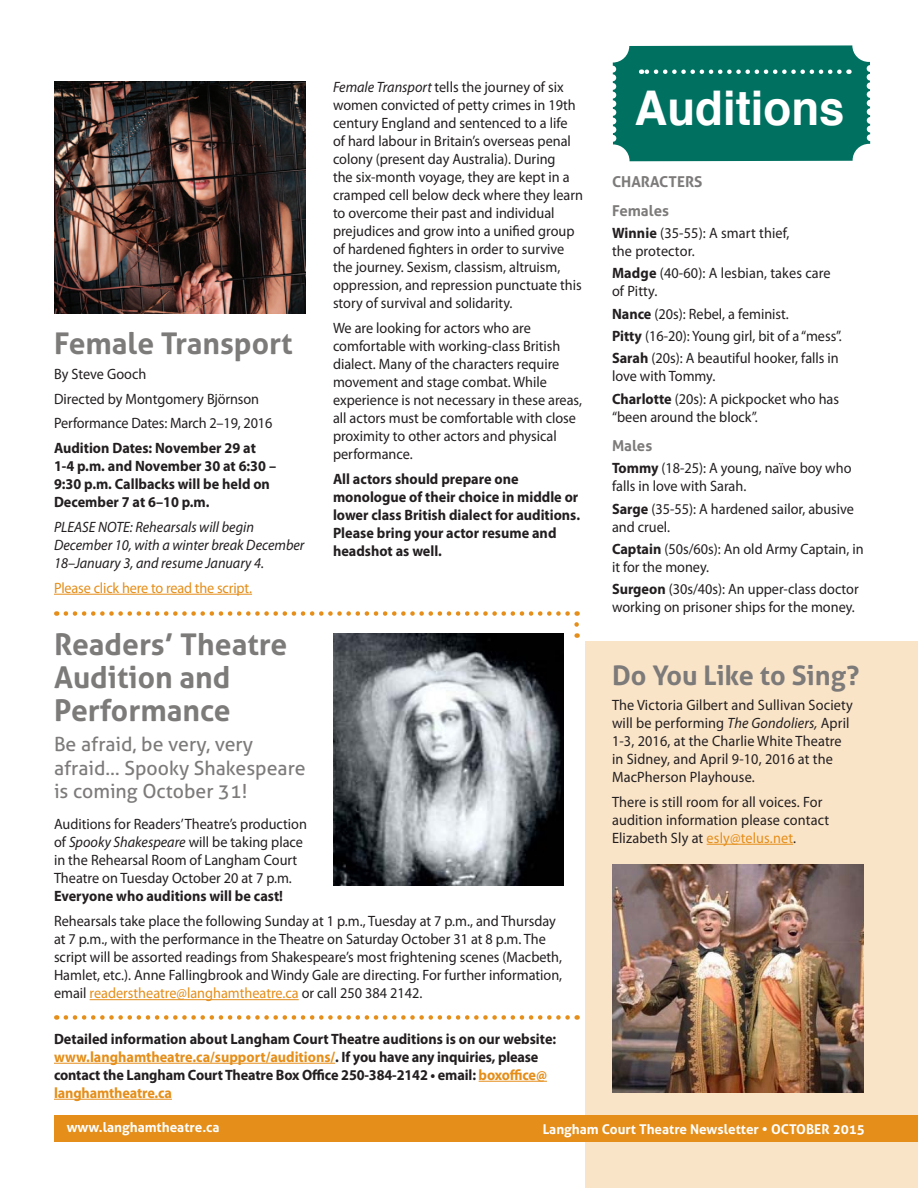
<style>
.page{position:relative;width:918px;height:1188px;background:#fff}
.page>*{position:absolute;margin:0;border:0;box-sizing:border-box;transform-origin:0 0}
.Heading{font:700 47.85px "Helvetica";color:#fff;scale:.95 1}
.Heading-2{font:700 30px/33px "Aller";color:#7d7a7a}
.Heading-3{font:700 27px "Aller";color:#7d7a7a}
.Submitted_By{font:19.5px/23.4px "Aller";color:#7d7a7a}
.Body_-_Regular{font:15px/18px "Myriad Pro";color:#231f20;scale:.95 1}
.Body_-_Regular-2{font:700 15px/18px "Myriad Pro";color:#231f20;scale:.95 1}
.Body_-_Regular-3{font:italic 15px/18px "Myriad Pro";color:#231f20;scale:.95 1}
.Body_-_Regular-4{font:15px "Myriad Pro";letter-spacing:-.01em;color:#e58e19;scale:.95 1}
.Heading-4{font:700 15px "Aller";color:#7d7a7a}
.t1{font:700 13.5px "Aller";color:#fff}
.s1{font-style:italic}
.s2{font-weight:700}
.s3{color:#e58e19}
</style>
<div class="page">
<div style="left:585px;top:642px;width:333px;height:546px;background:#fae4c8"></div>
<svg style="left:613px;top:45px;width:257px;height:116px;background:#0f796a"></svg>
<svg style="left:574px;top:611px;width:5px;height:14px"></svg>
<svg style="left:56px;top:611px;width:512px;height:5px"></svg>
<svg style="left:56px;top:1015px;width:512px;height:5px"></svg>
<hr style="left:54px;top:594px;width:198px;height:1px;background:#e58e19">
<img style="left:54px;top:81px;width:252px;height:233px">
<hr style="left:90px;top:999px;width:209px;height:1px;background:#e58e19">
<img style="left:333px;top:634px;width:231px;height:252px">
<hr style="left:54px;top:1063px;width:281px;height:1px;background:#e58e19">
<hr style="left:479px;top:1081px;width:68px;height:1px;background:#e58e19">
<hr style="left:54px;top:1099px;width:118px;height:1px;background:#e58e19">
<hr style="left:707px;top:844px;width:86px;height:1px;background:#e58e19">
<div style="left:54px;top:1115px;width:864px;height:27px;background:#e58e19"></div>
<img style="left:612px;top:864px;width:252px;height:229px">
<p class="Heading-2" style="left:54px;top:327px;width:240px">Female Transport</p>
<p class="Body_-_Regular" style="left:54px;top:365px;width:99px">By Steve Gooch</p>
<p class="Body_-_Regular" style="left:54px;top:389px;width:217px">Directed by Montgomery Björnson</p>
<p class="Body_-_Regular" style="left:54px;top:414px;width:231px">Performance Dates: March 2–19, 2016</p>
<p class="Body_-_Regular-2" style="left:54px;top:439px;width:235px">Audition Dates: November 29 at<br>1-4 p.m. and November 30 at 6:30 –<br>9:30 p.m. Callbacks will be held on<br>December 7 at 6–10 p.m.</p>
<p class="Body_-_Regular-3" style="left:54px;top:518px;width:265px">PLEASE NOTE: Rehearsals will begin<br>December 10, with a winter break December<br>18–January 3, and resume January 4.</p>
<p class="Body_-_Regular-4" style="left:54px;top:578px;width:210px">Please click here to read the script.</p>
<p class="Body_-_Regular" style="left:333px;top:78px;width:265px"><span class="s1">Female Transport</span> tells the journey of six women convicted of petty crimes in 19th century England and sentenced to a life of hard labour in Britain’s overseas penal colony (present day Australia). During<br>the six-month voyage, they are kept in a cramped cell below deck where they learn to overcome their past and individual prejudices and grow into a unified group of hardened fighters in order to survive the journey. Sexism, classism, altruism, oppression, and repression punctuate this story of survival and solidarity.</p>
<p class="Body_-_Regular" style="left:333px;top:319px;width:264px">We are looking for actors who are comfortable with working-class British dialect. Many of the characters require movement and stage combat. While experience is not necessary in these areas, all actors must be comfortable with close proximity to other actors and physical performance.</p>
<p class="Body_-_Regular-2" style="left:333px;top:469px;width:262px">All actors should prepare one monologue of their choice in middle or lower class British dialect for auditions.<br>Please bring your actor resume and headshot as well.</p>
<p class="Heading-2" style="left:54px;top:628px;width:235px">Readers’ Theatre<br>Audition and<br>Performance</p>
<p class="Submitted_By" style="left:54px;top:732px;width:253px">Be afraid, be very, very afraid… Spooky Shakespeare is coming October 31!</p>
<p class="Body_-_Regular" style="left:54px;top:815px;width:268px">Auditions for Readers’ Theatre’s production of <span class="s1">Spooky Shakespeare</span> will be taking place in the Rehearsal Room of Langham Court Theatre on Tuesday October 20 at 7 p.m.<br><span class="s2">Everyone who auditions will be cast!</span></p>
<p class="Body_-_Regular" style="left:54px;top:912px;width:537px">Rehearsals take place the following Sunday at 1 p.m., Tuesday at 7 p.m., and Thursday at 7 p.m., with the performance in the Theatre on Saturday October 31 at 8 p.m. The script will be assorted readings from Shakespeare’s most frightening scenes (Macbeth, Hamlet, etc.). Anne Fallingbrook and Windy Gale are directing. For further information, email <span class="s3">readerstheatre@langhamtheatre.ca</span> or call 250 384 2142.</p>
<p class="Body_-_Regular-2" style="left:54px;top:1029px;width:530px">Detailed information about Langham Court Theatre auditions is on our website: <span class="s3">www.langhamtheatre.ca/support/auditions/</span>. If you have any inquiries, please contact the Langham Court Theatre Box Office 250-384-2142 • email: <span class="s3">boxoffice@ langhamtheatre.ca</span></p>
<p class="Heading" style="left:634px;top:70px;width:223px">Auditions</p>
<p class="Heading-4" style="left:612px;top:172px;width:92px">CHARACTERS</p>
<p class="Heading-4" style="left:612px;top:201px;width:59px">Females</p>
<p class="Body_-_Regular" style="left:612px;top:224px;width:188px"><span class="s2">Winnie</span> (35-55): A smart thief, the protector.</p>
<p class="Body_-_Regular" style="left:612px;top:264px;width:232px"><span class="s2">Madge</span> (40-60): A lesbian, takes care of Pitty.</p>
<p class="Body_-_Regular" style="left:612px;top:305px;width:188px"><span class="s2">Nance</span> (20s): Rebel, a feminist.</p>
<p class="Body_-_Regular" style="left:612px;top:327px;width:243px"><span class="s2">Pitty</span> (16-20): Young girl, bit of a “mess”.</p>
<p class="Body_-_Regular" style="left:612px;top:349px;width:240px"><span class="s2">Sarah</span> (20s): A beautiful hooker, falls in love with Tommy.</p>
<p class="Body_-_Regular" style="left:612px;top:389px;width:241px"><span class="s2">Charlotte</span> (20s): A pickpocket who has “been around the block”.</p>
<p class="Heading-4" style="left:612px;top:436px;width:42px">Males</p>
<p class="Body_-_Regular" style="left:612px;top:459px;width:254px"><span class="s2">Tommy</span> (18-25): A young, naïve boy who falls in love with Sarah.</p>
<p class="Body_-_Regular" style="left:612px;top:499px;width:256px"><span class="s2">Sarge</span> (35-55): A hardened sailor, abusive and cruel.</p>
<p class="Body_-_Regular" style="left:612px;top:540px;width:267px"><span class="s2">Captain</span> (50s/60s): An old Army Captain, in it for the money.</p>
<p class="Body_-_Regular" style="left:612px;top:580px;width:261px"><span class="s2">Surgeon</span> (30s/40s): An upper-class doctor working on prisoner ships for the money.</p>
<p class="Heading-3" style="left:612px;top:659px;width:249px">Do You Like to Sing?</p>
<p class="Body_-_Regular" style="left:612px;top:696px;width:255px">The Victoria Gilbert and Sullivan Society will be performing <span class="s1">The Gondoliers,</span> April 1-3, 2016, at the Charlie White Theatre in Sidney, and April 9-10, 2016 at the MacPherson Playhouse.</p>
<p class="Body_-_Regular" style="left:612px;top:792px;width:230px">There is still room for all voices. For audition information please contact<br>Elizabeth Sly at <span class="s3">esly@telus.net</span>.</p>
<p class="t1" style="left:67px;top:1119px;width:155px">www.langhamtheatre.ca</p>
<p class="t1" style="left:543px;top:1121px;width:324px">Langham Court Theatre Newsletter • OCTOBER 2015</p>
</div>
